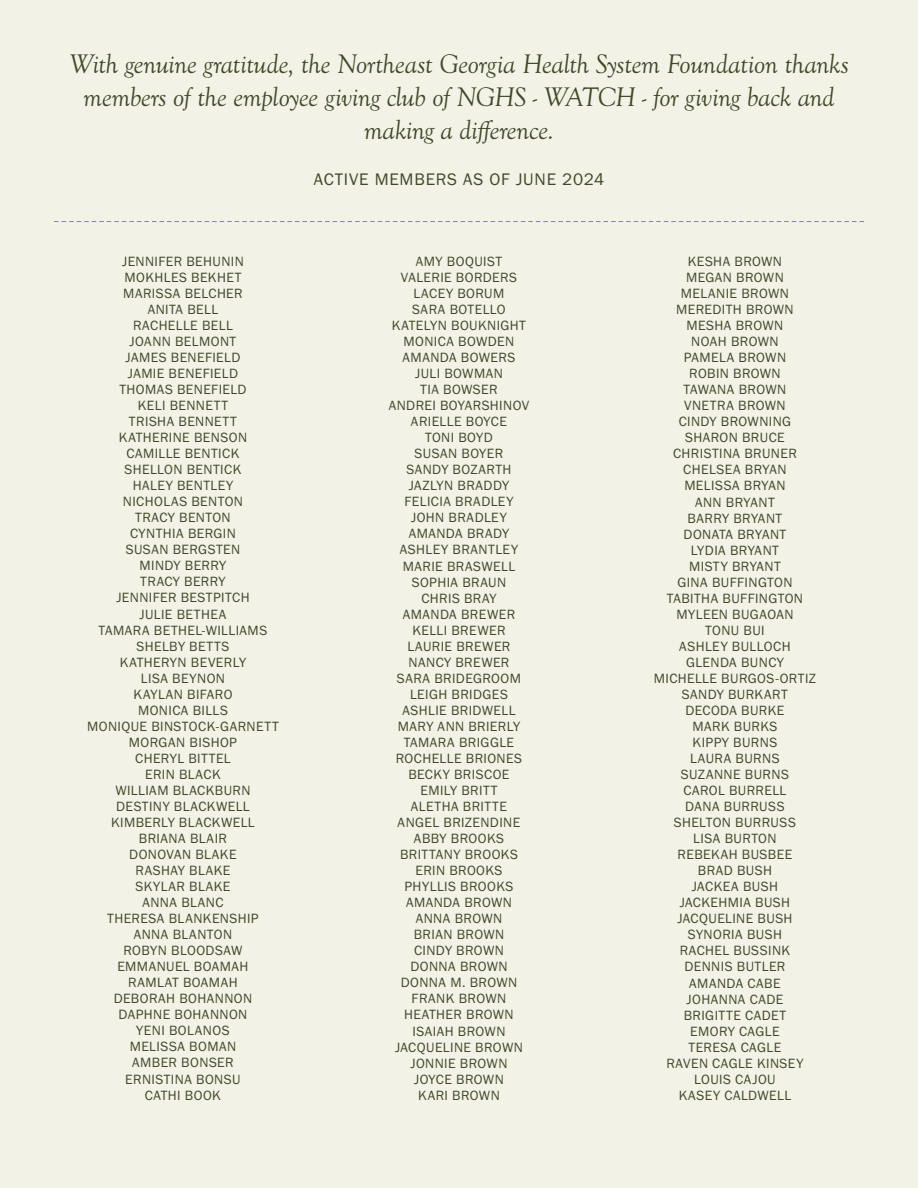
<style>
.page{position:relative;width:918px;height:1188px;background:#f2f2e7}
.page>*{position:absolute;margin:0;border:0;box-sizing:border-box;transform-origin:0 0}
.t1{font:italic 27.9px/32.7px "Goudy Old Sty";letter-spacing:-.02em;color:#404828;text-align:center}
.t2{font:17.25px "Franklin Gothic URW Boo";letter-spacing:.045em;color:#404828}
.t3{font:13.95px/16px "Franklin Gothic URW Boo";letter-spacing:.03em;color:#404828;text-align:center}
</style>
<div class="page">
<svg style="left:54px;top:221px;width:810px;height:1px"></svg>
<h1 class="t1" style="left:69px;top:49px;width:781px">With genuine gratitude, the Northeast Georgia Health System Foundation thanks members of the employee giving club of NGHS - WATCH - for giving back and making a difference.</h1>
<p class="t2" style="left:314px;top:169px;width:292px">ACTIVE MEMBERS AS OF JUNE 2024</p>
<p class="t3" style="left:87px;top:253px;width:193px">JENNIFER BEHUNIN<br>MOKHLES BEKHET<br>MARISSA BELCHER<br>ANITA BELL<br>RACHELLE BELL<br>JOANN BELMONT<br>JAMES BENEFIELD<br>JAMIE BENEFIELD<br>THOMAS BENEFIELD<br>KELI BENNETT<br>TRISHA BENNETT<br>KATHERINE BENSON<br>CAMILLE BENTICK<br>SHELLON BENTICK<br>HALEY BENTLEY<br>NICHOLAS BENTON<br>TRACY BENTON<br>CYNTHIA BERGIN<br>SUSAN BERGSTEN<br>MINDY BERRY<br>TRACY BERRY<br>JENNIFER BESTPITCH<br>JULIE BETHEA<br>TAMARA BETHEL-WILLIAMS<br>SHELBY BETTS<br>KATHERYN BEVERLY<br>LISA BEYNON<br>KAYLAN BIFARO<br>MONICA BILLS<br>MONIQUE BINSTOCK-GARNETT<br>MORGAN BISHOP<br>CHERYL BITTEL<br>ERIN BLACK<br>WILLIAM BLACKBURN<br>DESTINY BLACKWELL<br>KIMBERLY BLACKWELL<br>BRIANA BLAIR<br>DONOVAN BLAKE<br>RASHAY BLAKE<br>SKYLAR BLAKE<br>ANNA BLANC<br>THERESA BLANKENSHIP<br>ANNA BLANTON<br>ROBYN BLOODSAW<br>EMMANUEL BOAMAH<br>RAMLAT BOAMAH<br>DEBORAH BOHANNON<br>DAPHNE BOHANNON<br>YENI BOLANOS<br>MELISSA BOMAN<br>AMBER BONSER<br>ERNISTINA BONSU<br>CATHI BOOK</p>
<p class="t3" style="left:389px;top:253px;width:142px">AMY BOQUIST<br>VALERIE BORDERS<br>LACEY BORUM<br>SARA BOTELLO<br>KATELYN BOUKNIGHT<br>MONICA BOWDEN<br>AMANDA BOWERS<br>JULI BOWMAN<br>TIA BOWSER<br>ANDREI BOYARSHINOV<br>ARIELLE BOYCE<br>TONI BOYD<br>SUSAN BOYER<br>SANDY BOZARTH<br>JAZLYN BRADDY<br>FELICIA BRADLEY<br>JOHN BRADLEY<br>AMANDA BRADY<br>ASHLEY BRANTLEY<br>MARIE BRASWELL<br>SOPHIA BRAUN<br>CHRIS BRAY<br>AMANDA BREWER<br>KELLI BREWER<br>LAURIE BREWER<br>NANCY BREWER<br>SARA BRIDEGROOM<br>LEIGH BRIDGES<br>ASHLIE BRIDWELL<br>MARY ANN BRIERLY<br>TAMARA BRIGGLE<br>ROCHELLE BRIONES<br>BECKY BRISCOE<br>EMILY BRITT<br>ALETHA BRITTE<br>ANGEL BRIZENDINE<br>ABBY BROOKS<br>BRITTANY BROOKS<br>ERIN BROOKS<br>PHYLLIS BROOKS<br>AMANDA BROWN<br>ANNA BROWN<br>BRIAN BROWN<br>CINDY BROWN<br>DONNA BROWN<br>DONNA M. BROWN<br>FRANK BROWN<br>HEATHER BROWN<br>ISAIAH BROWN<br>JACQUELINE BROWN<br>JONNIE BROWN<br>JOYCE BROWN<br>KARI BROWN</p>
<p class="t3" style="left:654px;top:253px;width:164px">KESHA BROWN<br>MEGAN BROWN<br>MELANIE BROWN<br>MEREDITH BROWN<br>MESHA BROWN<br>NOAH BROWN<br>PAMELA BROWN<br>ROBIN BROWN<br>TAWANA BROWN<br>VNETRA BROWN<br>CINDY BROWNING<br>SHARON BRUCE<br>CHRISTINA BRUNER<br>CHELSEA BRYAN<br>MELISSA BRYAN<br>ANN BRYANT<br>BARRY BRYANT<br>DONATA BRYANT<br>LYDIA BRYANT<br>MISTY BRYANT<br>GINA BUFFINGTON<br>TABITHA BUFFINGTON<br>MYLEEN BUGAOAN<br>TONU BUI<br>ASHLEY BULLOCH<br>GLENDA BUNCY<br>MICHELLE BURGOS-ORTIZ<br>SANDY BURKART<br>DECODA BURKE<br>MARK BURKS<br>KIPPY BURNS<br>LAURA BURNS<br>SUZANNE BURNS<br>CAROL BURRELL<br>DANA BURRUSS<br>SHELTON BURRUSS<br>LISA BURTON<br>REBEKAH BUSBEE<br>BRAD BUSH<br>JACKEA BUSH<br>JACKEHMIA BUSH<br>JACQUELINE BUSH<br>SYNORIA BUSH<br>RACHEL BUSSINK<br>DENNIS BUTLER<br>AMANDA CABE<br>JOHANNA CADE<br>BRIGITTE CADET<br>EMORY CAGLE<br>TERESA CAGLE<br>RAVEN CAGLE KINSEY<br>LOUIS CAJOU<br>KASEY CALDWELL</p>
</div>
